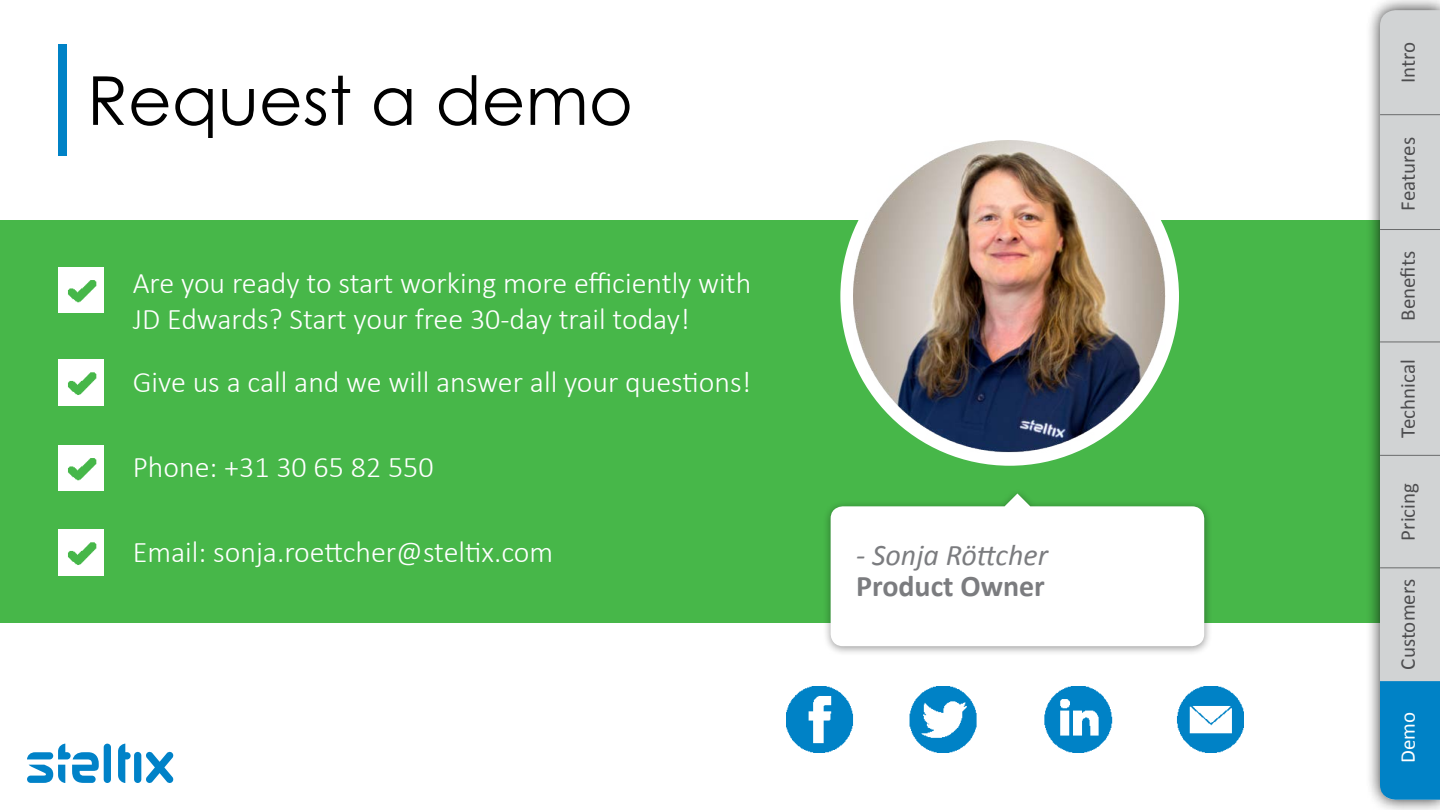
<style>
.page{position:relative;width:1440px;height:810px;background:#fff}
.page>*{position:absolute;margin:0;border:0;box-sizing:border-box;transform-origin:0 0}
.t1{font:67.5px "Century Gothic";color:#000}
.t2{font:300 30px/36px "Calibri";color:#fff}
.t3{font:italic 30px "Calibri";color:#7b7c7f}
.t4{font:700 30px "Calibri";color:#7b7c7f}
.t5{font:21px "Calibri";color:#4d4d4f}
.t6{font:21px "Calibri";color:#fff}
</style>
<div class="page">
<div style="left:0;top:220px;width:1440px;height:403px;background:#47b749"></div>
<div style="left:840px;top:127px;width:339px;height:339px;background:#fff;border-radius:50%"></div>
<div style="left:58px;top:44px;width:10px;height:112px;background:#0082c6"></div>
<svg style="left:27px;top:744px;width:147px;height:39px"></svg>
<img style="left:854px;top:140px;width:312px;height:312px">
<img style="left:787px;top:686px;width:457px;height:67px">
<div style="left:823px;top:488px;width:390px;height:168px;background:#000;opacity:.4"></div>
<svg style="left:831px;top:494px;width:373px;height:152px;fill:#fff"></svg>
<img style="left:58px;top:267px;width:46px;height:46px">
<img style="left:58px;top:360px;width:46px;height:45px">
<img style="left:58px;top:445px;width:46px;height:46px">
<img style="left:58px;top:530px;width:46px;height:45px">
<div style="left:1365px;top:0;width:75px;height:810px;background:#000;opacity:.8"></div>
<div style="left:1380px;top:10px;width:60px;height:671px;background:#d1d3d4"></div>
<div style="left:1380px;top:681px;width:60px;height:119px;background:#0082c6"></div>
<hr style="left:1380px;top:229px;width:60px;height:1px;background:#000">
<hr style="left:1380px;top:114px;width:60px;height:1px;background:#000">
<hr style="left:1380px;top:342px;width:60px;height:1px;background:#000">
<hr style="left:1380px;top:455px;width:60px;height:1px;background:#000">
<hr style="left:1380px;top:567px;width:60px;height:1px;background:#000">
<h1 class="t1" style="left:87px;top:53px;width:548px">Request a demo</h1>
<p class="t2" style="left:133px;top:264px;width:620px">Are you ready to start working more efficiently with<br>JD Edwards? Start your free 30-day trail today!</p>
<p class="t2" style="left:133px;top:364px;width:620px">Give us a call and we will answer all your questions!</p>
<p class="t2" style="left:133px;top:449px;width:302px">Phone: +31 30 65 82 550</p>
<p class="t2" style="left:133px;top:534px;width:422px">Email: sonja.roettcher@steltix.com</p>
<p class="t3" style="left:856px;top:534px;width:194px">- Sonja Röttcher</p>
<p class="t4" style="left:856px;top:565px;width:190px">Product Owner</p>
<p class="t5" style="left:1395px;top:83px;width:43px;rotate:-90deg">Intro</p>
<p class="t5" style="left:1395px;top:211px;width:75px;rotate:-90deg">Features</p>
<p class="t5" style="left:1395px;top:321px;width:71px;rotate:-90deg">Benefits</p>
<p class="t5" style="left:1395px;top:438px;width:80px;rotate:-90deg">Technical</p>
<p class="t5" style="left:1395px;top:541px;width:59px;rotate:-90deg">Pricing</p>
<p class="t5" style="left:1395px;top:670px;width:92px;rotate:-90deg">Customers</p>
<p class="t6" style="left:1395px;top:763px;width:53px;rotate:-90deg">Demo</p>
</div>
